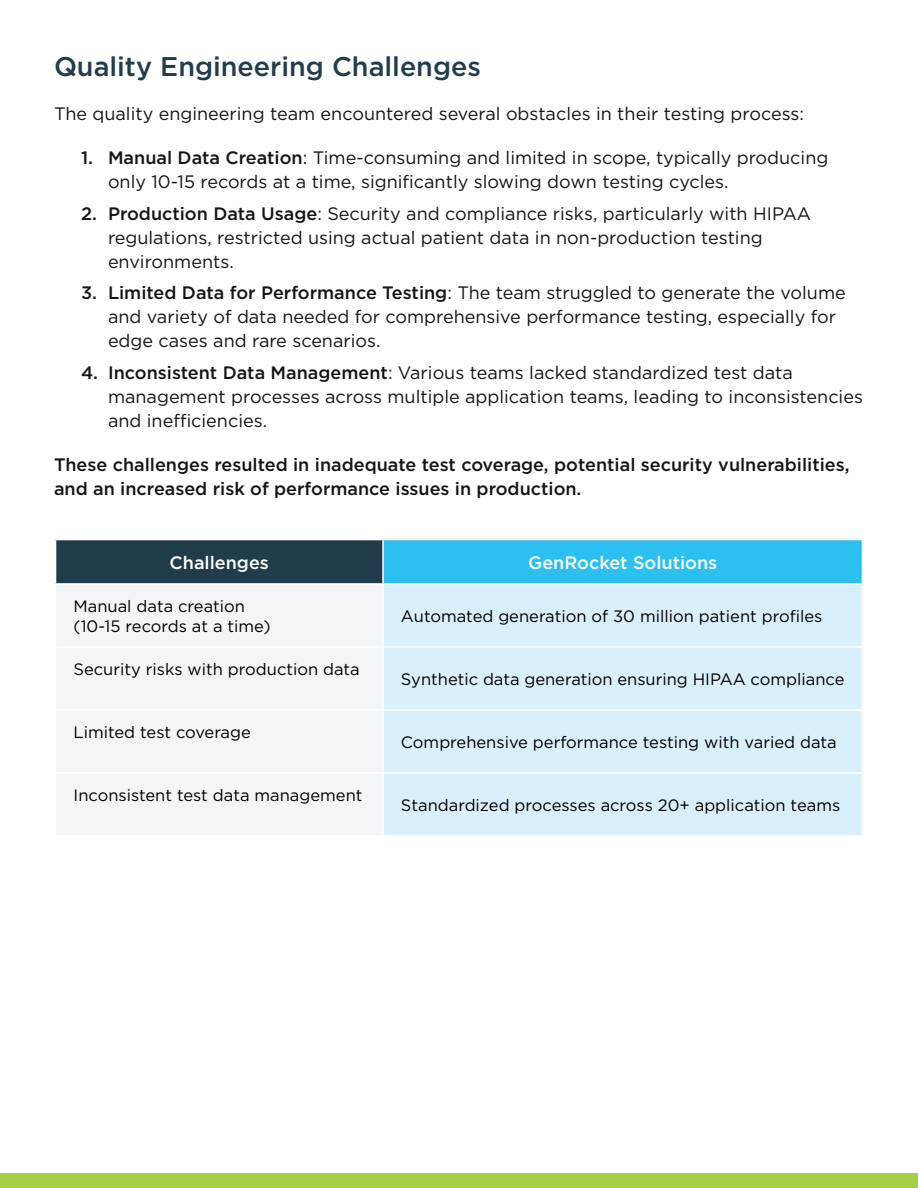
<style>
.page{position:relative;width:918px;height:1188px;background:#fff}
.page>*{position:absolute;margin:0;border:0;box-sizing:border-box;transform-origin:0 0}
.t1{font:500 27px "Gotham";color:#213c4b}
.t2{font:18px/24px "Gotham";color:#151515}
.t3{font:500 18px/24px "Gotham";color:#151515}
.t4{font:500 18px "Gotham";color:#fff}
.t5{font:16.5px/19.8px "Gotham";color:#000}
.s1{font-weight:500}
</style>
<div class="page">
<div style="left:0;top:1173px;width:918px;height:15px;background:#a5cf44"></div>
<div style="left:56px;top:540px;width:327px;height:44px;background:#213c4b"></div>
<div style="left:383px;top:540px;width:479px;height:44px;background:#2bc0f0"></div>
<div style="left:57px;top:585px;width:325px;height:250px;background:#f4f5f6"></div>
<div style="left:384px;top:585px;width:478px;height:250px;background:#d9effc"></div>
<hr style="left:383px;top:583px;width:480px;height:2px;background:#fff">
<hr style="left:383px;top:646px;width:480px;height:2px;background:#fff">
<hr style="left:383px;top:709px;width:480px;height:2px;background:#fff">
<hr style="left:383px;top:772px;width:480px;height:2px;background:#fff">
<hr style="left:382px;top:540px;width:2px;height:43px;background:#fff">
<hr style="left:55px;top:583px;width:328px;height:2px;background:#fff">
<hr style="left:55px;top:646px;width:328px;height:2px;background:#fff">
<hr style="left:55px;top:709px;width:328px;height:2px;background:#fff">
<hr style="left:55px;top:772px;width:328px;height:2px;background:#fff">
<h1 class="t1" style="left:54px;top:48px;width:428px">Quality Engineering Challenges</h1>
<p class="t2" style="left:54px;top:101px;width:752px">The quality engineering team encountered several obstacles in their testing process:</p>
<p class="t2" style="left:108px;top:146px;width:722px;text-indent:-27px"><span class="s1">1. Manual Data Creation</span>: Time-consuming and limited in scope, typically producing only 10-15 records at a time, significantly slowing down testing cycles.</p>
<p class="t2" style="left:108px;top:201px;width:705px;text-indent:-27px"><span class="s1">2. Production Data Usage</span>: Security and compliance risks, particularly with HIPAA regulations, restricted using actual patient data in non-production testing environments.</p>
<p class="t2" style="left:108px;top:281px;width:739px;text-indent:-27px"><span class="s1">3. Limited Data for Performance Testing</span>: The team struggled to generate the volume and variety of data needed for comprehensive performance testing, especially for edge cases and rare scenarios.</p>
<p class="t2" style="left:108px;top:360px;width:757px;text-indent:-27px"><span class="s1">4. Inconsistent Data Management</span>: Various teams lacked standardized test data management processes across multiple application teams, leading to inconsistencies and inefficiencies.</p>
<p class="t3" style="left:54px;top:453px;width:797px">These challenges resulted in inadequate test coverage, potential security vulnerabilities, and an increased risk of performance issues in production.</p>
<p class="t4" style="left:170px;top:551px;width:101px">Challenges</p>
<p class="t4" style="left:528px;top:551px;width:190px">GenRocket Solutions</p>
<p class="t5" style="left:74px;top:596px;width:199px">Manual data creation (10-15 records at a time)</p>
<p class="t5" style="left:401px;top:606px;width:423px">Automated generation of 30 million patient profiles</p>
<p class="t5" style="left:74px;top:659px;width:288px">Security risks with production data</p>
<p class="t5" style="left:401px;top:669px;width:445px">Synthetic data generation ensuring HIPAA compliance</p>
<p class="t5" style="left:74px;top:722px;width:179px">Limited test coverage</p>
<p class="t5" style="left:74px;top:785px;width:290px">Inconsistent test data management</p>
<p class="t5" style="left:401px;top:732px;width:437px">Comprehensive performance testing with varied data</p>
<p class="t5" style="left:401px;top:795px;width:441px">Standardized processes across 20+ application teams</p>
</div>
